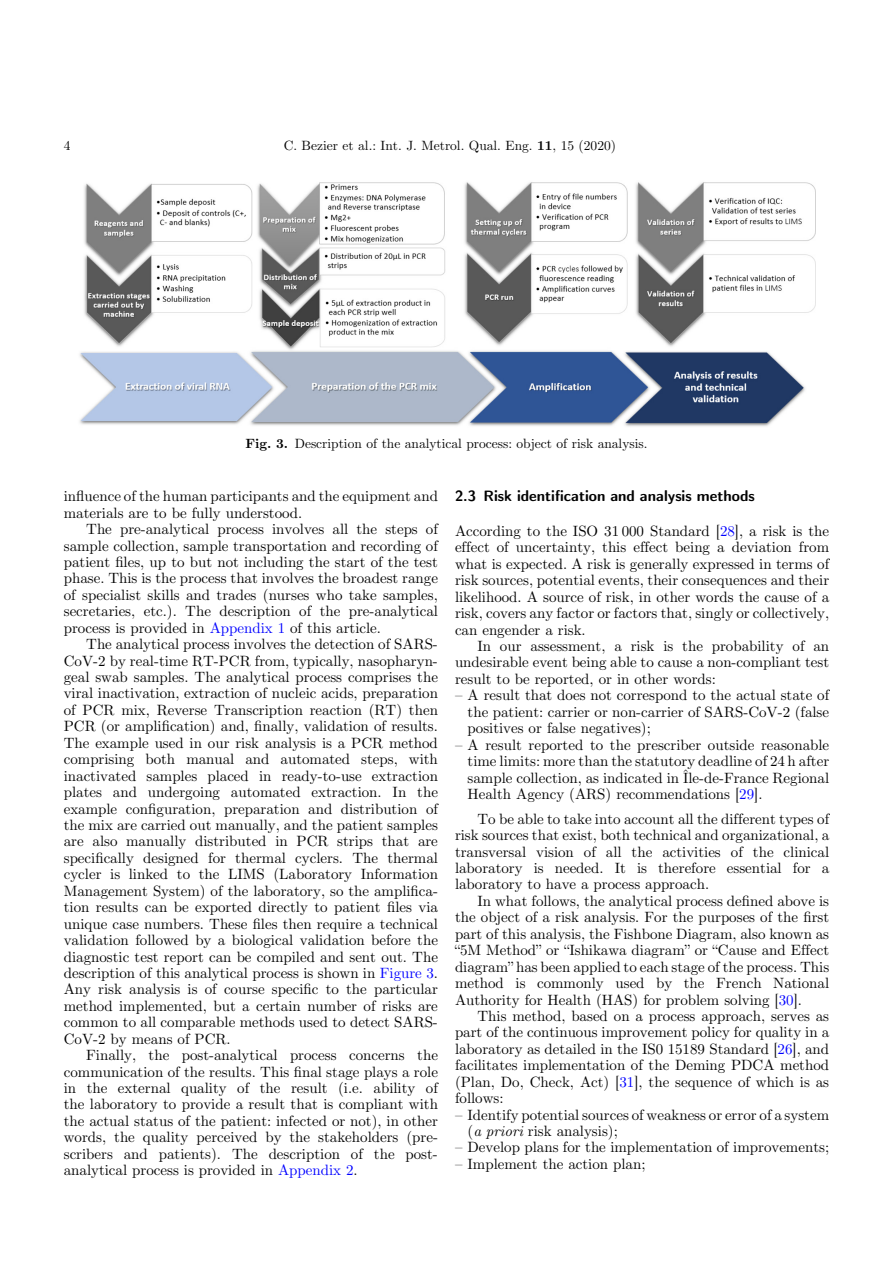
<style>
.page{position:relative;width:893px;height:1263px;background:#fff}
.page>*{position:absolute;margin:0;border:0;box-sizing:border-box;transform-origin:0 0}
.t1{font:15px/16.5px "Adv O Taa 662 bf 9";color:#000;text-align:justify}
.t2{font:15px "Adv OT91 a 07 f 31.B";color:#000}
.t3{font:13.5px "Adv O Taa 662 bf 9";color:#000}
.s1{font-family:"Adv OT818 b 1 ba 1.B"}
.s2{font-family:"Adv O Taa 662 bf 9+fb"}
.s3{color:#00f}
.s4{font-family:"Adv OT91 a 07 f 31.B+fb"}
.s5{font-style:inherit}
.s6{font-family:"Adv OT07 ccf 852.I"}
</style>
<div class="page">
<img style="left:79px;top:182px;width:736px;height:245px">
<p class="t3" style="left:64px;top:141px;width:8px">4</p>
<p class="t3" style="left:284px;top:141px;width:334px">C. Bezier et al.: Int. J. Metrol. Qual. Eng. <span class="s1">11</span>, 15 (2020)</p>
<p class="t3" style="left:246px;top:439px;width:403px"><span class="s1">Fig. 3.</span> Description of the analytical process: object of risk analysis.</p>
<p class="t1" style="left:64px;top:489px;width:376px">in<span class="s2">fl</span>uence of the human participants and the equipment and materials are to be fully understood.</p>
<p class="t1" style="left:64px;top:522px;width:376px;text-indent:22px">The pre-analytical process involves all the steps of sample collection, sample transportation and recording of patient <span class="s2">fi</span>les, up to but not including the start of the test phase. This is the process that involves the broadest range of specialist skills and trades (nurses who take samples, secretaries, etc.). The description of the pre-analytical process is provided in <span class="s3">Appendix 1</span> of this article.</p>
<p class="t1" style="left:64px;top:637px;width:376px;text-indent:22px">The analytical process involves the detection of SARS-CoV-2 by real-time RT-PCR from, typically, nasopharyn&shy;geal swab samples. The analytical process comprises the viral inactivation, extraction of nucleic acids, preparation of PCR mix, Reverse Transcription reaction (RT) then PCR (or ampli<span class="s2">fi</span>cation) and, <span class="s2">fi</span>nally, validation of results.<br>The example used in our risk analysis is a PCR method comprising both manual and automated steps, with inactivated samples placed in ready-to-use extraction plates and undergoing automated extraction. In the example con<span class="s2">fi</span>guration, preparation and distribution of the mix are carried out manually, and the patient samples are also manually distributed in PCR strips that are speci<span class="s2">fi</span>cally designed for thermal cyclers. The thermal cycler is linked to the LIMS (Laboratory Information Management System) of the laboratory, so the ampli<span class="s2">fi</span>ca&shy;tion results can be exported directly to patient <span class="s2">fi</span>les via unique case numbers. These <span class="s2">fi</span>les then require a technical validation followed by a biological validation before the diagnostic test report can be compiled and sent out. The description of this analytical process is shown in <span class="s3">Figure 3</span>.<br>Any risk analysis is of course speci<span class="s2">fi</span>c to the particular method implemented, but a certain number of risks are common to all comparable methods used to detect SARS-CoV-2 by means of PCR.</p>
<p class="t1" style="left:64px;top:1048px;width:376px;text-indent:22px">Finally, the post-analytical process concerns the communication of the results. This <span class="s2">fi</span>nal stage plays a role in the external quality of the result (i.e. ability of the laboratory to provide a result that is compliant with the actual status of the patient: infected or not), in other words, the quality perceived by the stakeholders (pre&shy;scribers and patients). The description of the post&shy;analytical process is provided in <span class="s3">Appendix 2</span>.</p>
<p class="t2" style="left:455px;top:490px;width:301px">2.3 Risk identi<span class="s4">fi</span>cation and analysis methods</p>
<p class="t1" style="left:455px;top:524px;width:376px">According to the ISO 31 000 Standard [<span class="s3">28</span>], a risk is the effect of uncertainty, this effect being a deviation from what is expected. A risk is generally expressed in terms of risk sources, potential events, their consequences and their likelihood. A source of risk, in other words the cause of a risk, covers any factor or factors that, singly or collectively, can engender a risk.</p>
<p class="t1" style="left:455px;top:639px;width:376px;text-indent:22px">In our assessment, a risk is the probability of an undesirable event being able to cause a non-compliant test result to be reported, or in other words:</p>
<p class="t1" style="left:468px;top:688px;width:363px;text-indent:-13px"><span class="s5">–</span> A result that does not correspond to the actual state of the patient: carrier or non-carrier of SARS-CoV-2 (false positives or false negatives);</p>
<p class="t1" style="left:468px;top:738px;width:363px;text-indent:-13px"><span class="s5">–</span> A result reported to the prescriber outside reasonable time limits: more than the statutory deadline of 24 h after sample collection, as indicated in Île-de-France Regional Health Agency (ARS) recommendations [<span class="s3">29</span>].</p>
<p class="t1" style="left:455px;top:812px;width:376px;text-indent:22px">To be able to take into account all the different types of risk sources that exist, both technical and organizational, a transversal vision of all the activities of the clinical laboratory is needed. It is therefore essential for a laboratory to have a process approach.</p>
<p class="t1" style="left:455px;top:894px;width:376px;text-indent:22px">In what follows, the analytical process de<span class="s2">fi</span>ned above is the object of a risk analysis. For the purposes of the <span class="s2">fi</span>rst part of this analysis, the Fishbone Diagram, also known as <span class="s5">“</span>5M Method<span class="s5">”</span> or <span class="s5">“</span>Ishikawa diagram<span class="s5">”</span> or <span class="s5">“</span>Cause and Effect diagram<span class="s5">”</span> has been applied to each stage of the process. This method is commonly used by the French National Authority for Health (HAS) for problem solving [<span class="s3">30</span>].</p>
<p class="t1" style="left:455px;top:1009px;width:376px;text-indent:22px">This method, based on a process approach, serves as part of the continuous improvement policy for quality in a laboratory as detailed in the IS0 15189 Standard [<span class="s3">26</span>], and facilitates implementation of the Deming PDCA method (Plan, Do, Check, Act) [<span class="s3">31</span>], the sequence of which is as follows:</p>
<p class="t1" style="left:468px;top:1108px;width:363px;text-indent:-13px"><span class="s5">–</span> Identify potential sources of weakness or error of a system (<span class="s6">a priori</span> risk analysis);</p>
<p class="t1" style="left:455px;top:1140px;width:376px"><span class="s5">–</span> Develop plans for the implementation of improvements;</p>
<p class="t1" style="left:455px;top:1157px;width:192px"><span class="s5">–</span> Implement the action plan;</p>
</div>
